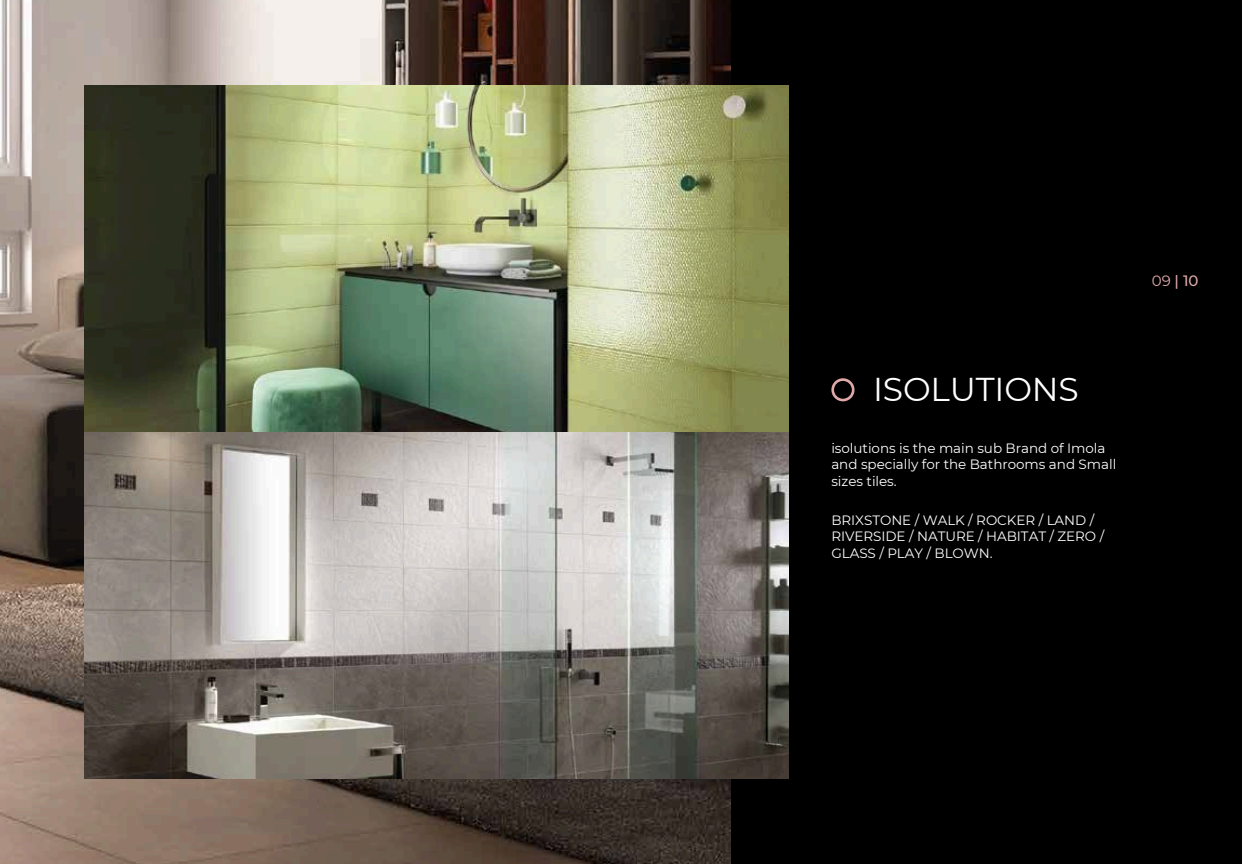
<style>
.page{position:relative;width:1242px;height:864px;background:#000}
.page>*{position:absolute;margin:0;border:0;box-sizing:border-box;transform-origin:0 0}
.t1{font:33px "Montserrat";letter-spacing:-.005em;color:#fff}
.t2{font:500 15px "Montserrat";color:#e0a9a9}
.t3{font:13.5px/16.8px "Montserrat";letter-spacing:-.005em;color:#fff}
.s1{font-weight:400}
</style>
<div class="page">
<svg style="left:831px;top:378px;width:24px;height:23px"></svg>
<img style="left:0;top:0;width:731px;height:864px">
<img style="left:84px;top:85px;width:704px;height:693px">
<h1 class="t1" style="left:873px;top:369px;width:207px">ISOLUTIONS</h1>
<p class="t3" style="left:831px;top:439px;width:286px">isolutions is the main sub Brand of Imola and specially for the Bathrooms and Small sizes tiles.</p>
<p class="t3" style="left:831px;top:511px;width:274px">BRIXSTONE / WALK / ROCKER / LAND /<br>RIVERSIDE / NATURE / HABITAT / ZERO /<br>GLASS / PLAY / BLOWN.</p>
<p class="t2" style="left:1152px;top:272px;width:48px"><span class="s1">09</span> | 10</p>
</div>
